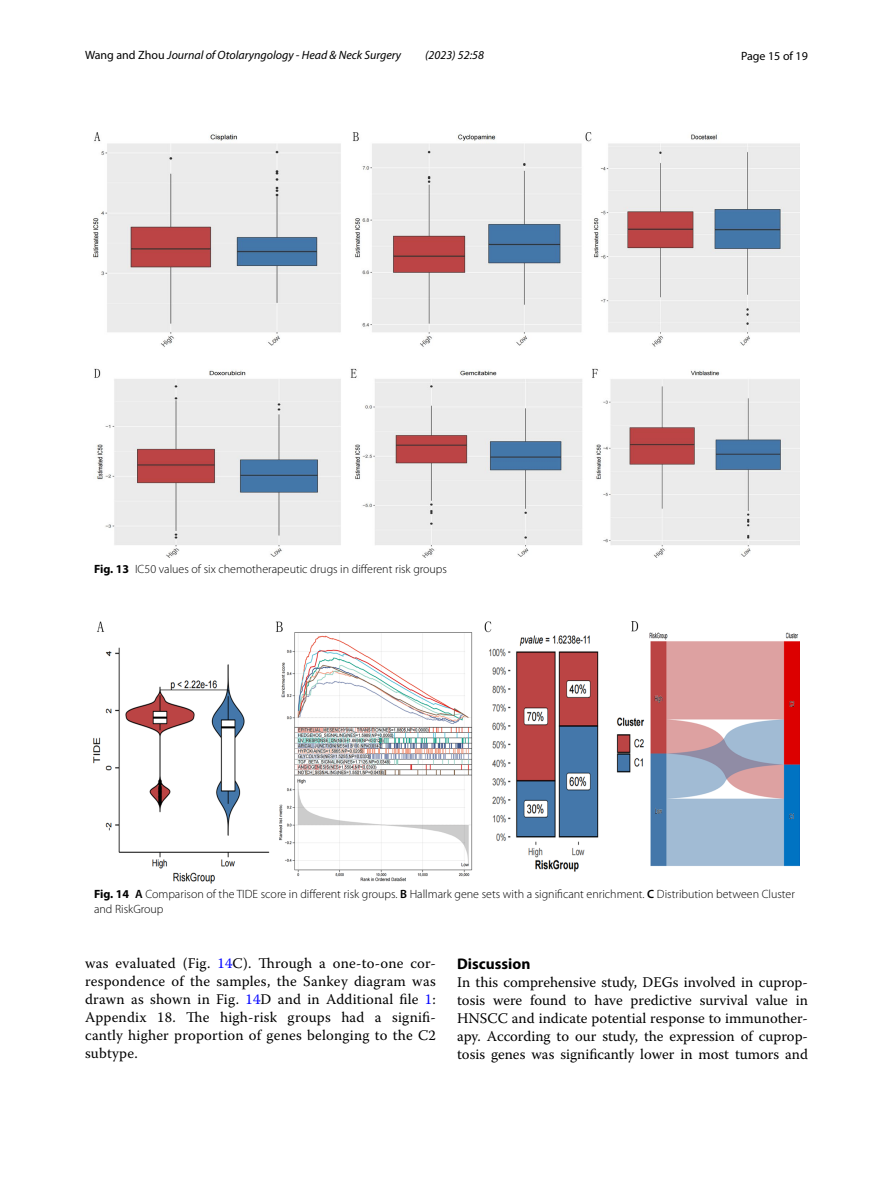
<style>
.page{position:relative;width:893px;height:1187px;background:#fff}
.page>*{position:absolute;margin:0;border:0;box-sizing:border-box;transform-origin:0 0}
.t1{font:700 15.45px "Myriad Pro";color:#000}
.t2{font:14.7px/18px "Warnock Pro";letter-spacing:.01em;color:#000;text-align:justify}
.t3{font:300 12px/15px "Myriad Pro";color:#000}
.t4{font:italic 12px "Myriad Pro";color:#000}
.t5{font:12px "Myriad Pro";color:#000}
.s1{font-style:normal}
.s2{font-weight:700}
.s3{font-weight:600}
.s4{color:#00f}
</style>
<div class="page">
<img style="left:94px;top:133px;width:705px;height:424px">
<img style="left:94px;top:621px;width:705px;height:262px">
<p class="t4" style="left:85px;top:48px;width:318px"><span class="s1">Wang and Zhou</span> Journal of Otolaryngology - Head &amp; Neck Surgery</p>
<p class="t4" style="left:425px;top:48px;width:60px">(2023) 52:58</p>
<p class="t5" style="left:741px;top:48px;width:68px">Page 15 of 19</p>
<p class="t3" style="left:94px;top:561px;width:354px"><span class="s2">Fig. 13</span> IC50 values of six chemotherapeutic drugs in different risk groups</p>
<p class="t3" style="left:94px;top:886px;width:702px"><span class="s2">Fig. 14</span> <span class="s3">A</span> Comparison of the TIDE score in different risk groups. <span class="s3">B</span> Hallmark gene sets with a significant enrichment. <span class="s3">C</span> Distribution between Cluster and RiskGroup</p>
<p class="t2" style="left:85px;top:954px;width:352px">was evaluated (Fig. <span class="s4">14</span>C). Through a one-to-one cor&shy;respondence of the samples, the Sankey diagram was drawn as shown in Fig. <span class="s4">14</span>D and in Additional file <span class="s4">1</span>:<br>Appendix 18. The high-risk groups had a signifi&shy;cantly higher proportion of genes belonging to the C2 subtype.</p>
<p class="t1" style="left:457px;top:953px;width:75px">Discussion</p>
<p class="t2" style="left:457px;top:972px;width:352px">In this comprehensive study, DEGs involved in cuprop&shy;tosis were found to have predictive survival value in HNSCC and indicate potential response to immunother&shy;apy. According to our study, the expression of cuprop&shy;tosis genes was significantly lower in most tumors and</p>
</div>
